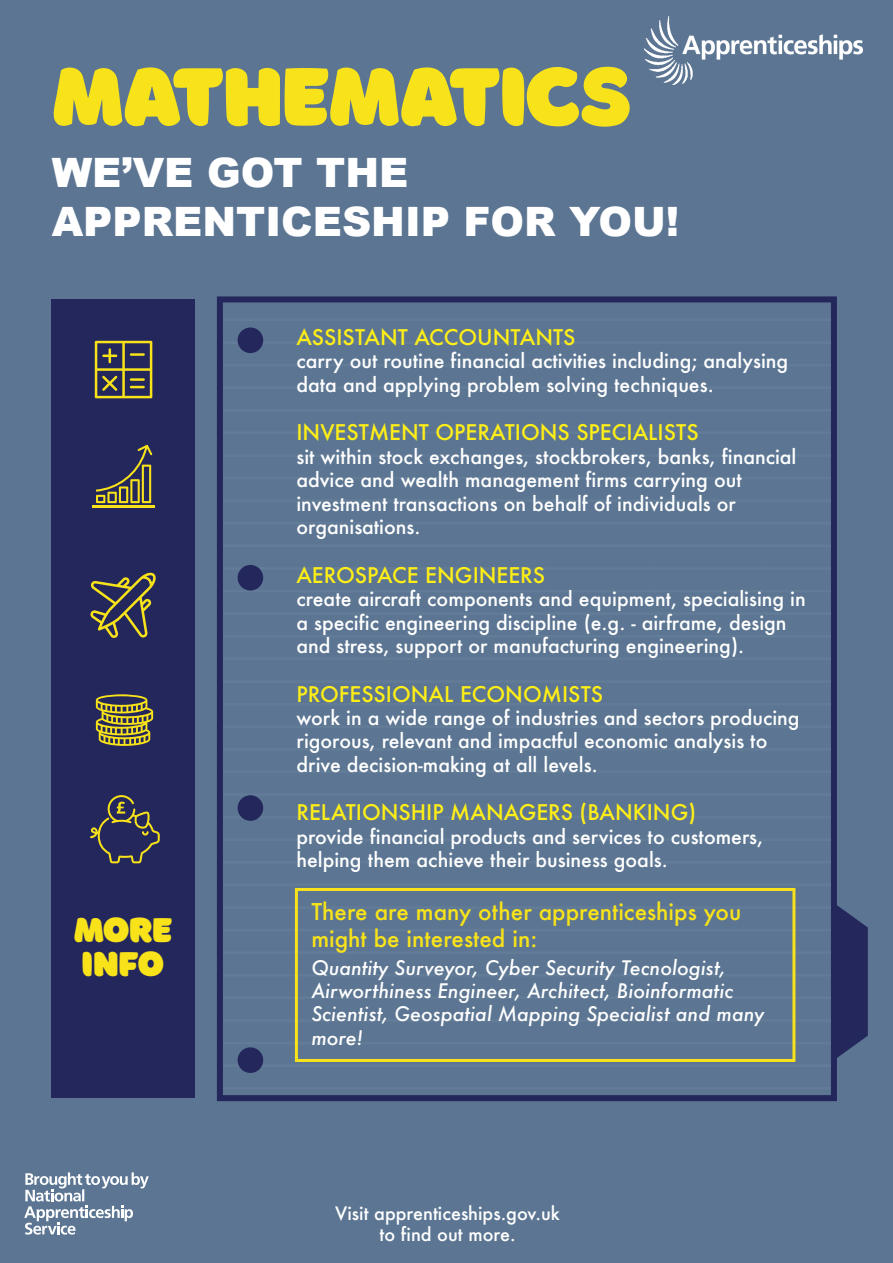
<style>
.page{position:relative;width:893px;height:1263px;background:#5b7592}
.page>*{position:absolute;margin:0;border:0;box-sizing:border-box;transform-origin:0 0}
.t1{font:85.5px "Borsok";letter-spacing:-.02em;color:#f8e31a}
.t2{font:900 40.5px/48.6px "Arial";color:#fff}
.t3{font:36px/34.5px "Borsok";letter-spacing:-.025em;color:#f8e31a}
.t4{font:500 22.5px/27px "Futura";color:#f8e31a}
.t5{font:500 21px "Futura";color:#ffef17}
.t6{font:500 19.5px/23.4px "Futura";color:#fff}
.t7{font:italic 500 19.5px/23.4px "Futura";color:#fff}
.t8{font:500 18px/21.6px "Futura";color:#fff;text-align:center}
</style>
<div class="page">
<svg style="left:24px;top:1172px;width:125px;height:62px"></svg>
<div style="left:52px;top:299px;width:143px;height:799px;background:#24275c"></div>
<img style="left:644px;top:17px;width:218px;height:67px">
<div style="left:217px;top:296px;width:620px;height:805px;border:6px solid #24275c"></div>
<div style="left:238px;top:327px;width:25px;height:26px;background:#24275c;border-radius:50%"></div>
<div style="left:238px;top:565px;width:25px;height:25px;background:#24275c;border-radius:50%"></div>
<div style="left:238px;top:795px;width:25px;height:26px;background:#24275c;border-radius:50%"></div>
<div style="left:238px;top:1047px;width:25px;height:26px;background:#24275c;border-radius:50%"></div>
<div style="left:295px;top:888px;width:500px;height:174px;border:3px solid #f8e31a"></div>
<svg style="left:90px;top:572px;width:66px;height:66px"></svg>
<hr style="left:92px;top:505px;width:62px;height:2px;background:#f8e31a">
<svg style="left:96px;top:445px;width:56px;height:58px"></svg>
<svg style="left:95px;top:341px;width:57px;height:57px"></svg>
<hr style="left:130px;top:378px;width:15px;height:3px;background:#f8e31a">
<svg style="left:96px;top:694px;width:57px;height:52px"></svg>
<svg style="left:90px;top:795px;width:70px;height:68px"></svg>
<svg style="left:834px;top:903px;width:34px;height:157px"></svg>
<h1 class="t1" style="left:52px;top:36px;width:583px">MATHEMATICS</h1>
<h2 class="t2" style="left:52px;top:147px;width:629px">WE’VE GOT THE<br>APPRENTICESHIP FOR YOU!</h2>
<h3 class="t3" style="left:74px;top:910px;width:100px">MORE<br>INFO</h3>
<p class="t5" style="left:296px;top:323px;width:280px">ASSISTANT ACCOUNTANTS</p>
<p class="t6" style="left:296px;top:349px;width:493px">carry out routine financial activities including; analysing data and applying problem solving techniques.</p>
<p class="t5" style="left:296px;top:418px;width:404px">INVESTMENT OPERATIONS SPECIALISTS</p>
<p class="t6" style="left:296px;top:445px;width:502px">sit within stock exchanges, stockbrokers, banks, financial advice and wealth management firms carrying out investment transactions on behalf of individuals or organisations.</p>
<p class="t5" style="left:296px;top:560px;width:250px">AEROSPACE ENGINEERS</p>
<p class="t6" style="left:296px;top:587px;width:511px">create aircraft components and equipment, specialising in a specific engineering discipline (e.g. - airframe, design and stress, support or manufacturing engineering).</p>
<p class="t5" style="left:296px;top:679px;width:308px">PROFESSIONAL ECONOMISTS</p>
<p class="t6" style="left:296px;top:706px;width:505px">work in a wide range of industries and sectors producing rigorous, relevant and impactful economic analysis to drive decision-making at all levels.</p>
<p class="t5" style="left:296px;top:798px;width:401px">RELATIONSHIP MANAGERS (BANKING)</p>
<p class="t6" style="left:296px;top:824px;width:468px">provide financial products and services to customers, helping them achieve their business goals.</p>
<p class="t4" style="left:311px;top:897px;width:431px">There are many other apprenticeships you might be interested in:</p>
<p class="t7" style="left:311px;top:955px;width:454px">Quantity Surveyor, Cyber Security Tecnologist, Airworthiness Engineer, Architect, Bioinformatic Scientist, Geospatial Mapping Specialist and many more!</p>
<p class="t8" style="left:335px;top:1202px;width:226px">Visit apprenticeships.gov.uk to find out more.</p>
</div>
